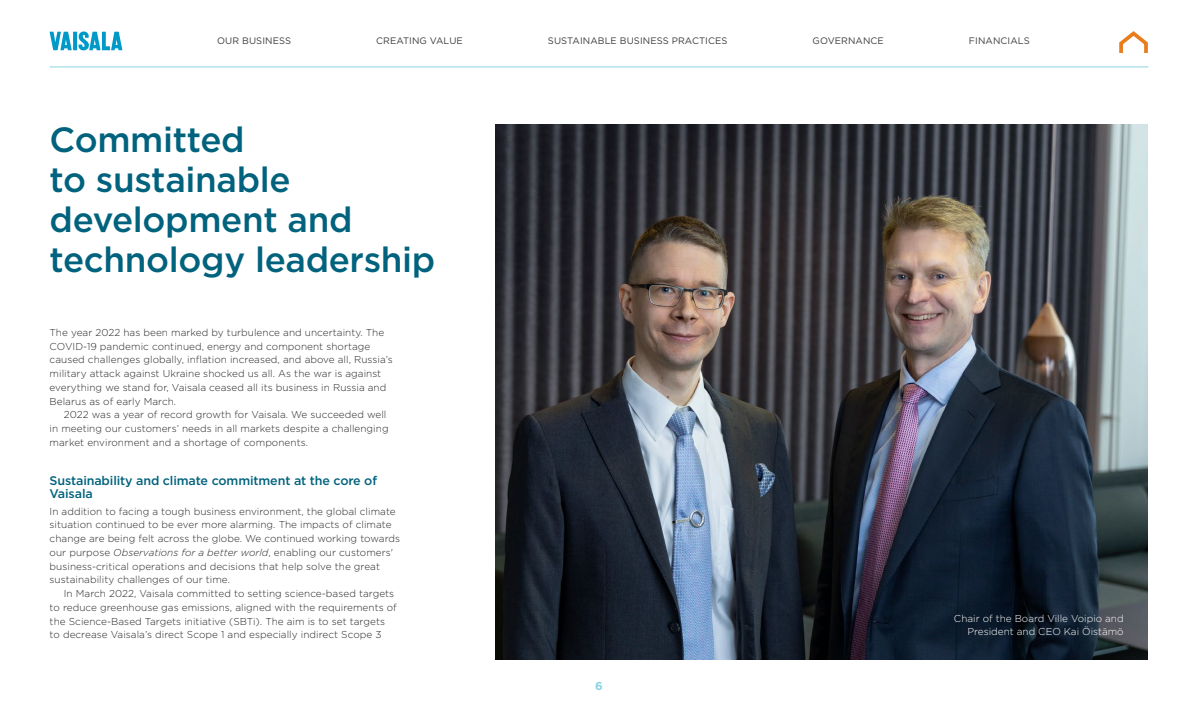
<style>
.page{position:relative;width:1198px;height:709px;background:#fff}
.page>*{position:absolute;margin:0;border:0;box-sizing:border-box;transform-origin:0 0}
.H1-2019{font:500 35px/40px "Gotham";letter-spacing:-.01em;color:#00627d}
.H3-2019{font:500 12.5px/13.8px "Gotham";letter-spacing:-.01em;color:#00627d}
.t1{font:700 11.5px "Gotham";color:#89d4e3}
.body{font:300 10px/13.8px "Gotham";letter-spacing:.005em;color:#282727}
.body_indent{font:300 10px/13.8px "Gotham";letter-spacing:.005em;color:#282727}
.body-2{font:300 10px "Gotham";color:#fff}
.t2{font:9.38px "Gotham";letter-spacing:.01em;color:#3c3c3b}
.s1{font-style:italic}
</style>
<div class="page">
<img style="left:495px;top:125px;width:653px;height:534px">
<svg style="left:50px;top:31px;width:72px;height:19px"></svg>
<svg style="left:1119px;top:31px;width:29px;height:22px"></svg>
<hr style="left:50px;top:67px;width:1098px;height:1px;background:#89d4e3">
<p class="t2" style="left:217px;top:35px;width:75px">OUR BUSINESS</p>
<p class="t2" style="left:376px;top:35px;width:88px">CREATING VALUE</p>
<p class="t2" style="left:548px;top:35px;width:181px">SUSTAINABLE BUSINESS PRACTICES</p>
<p class="t2" style="left:812px;top:35px;width:73px">GOVERNANCE</p>
<p class="t2" style="left:969px;top:35px;width:62px">FINANCIALS</p>
<p class="H1-2019" style="left:50px;top:119px;width:387px">Committed<br>to sustainable development and technology leadership</p>
<p class="body" style="left:50px;top:325px;width:345px">The year 2022 has been marked by turbulence and uncertainty. The COVID-19 pandemic continued, energy and component shortage caused challenges globally, inflation increased, and above all, Russia’s military attack against Ukraine shocked us all. As the war is against everything we stand for, Vaisala ceased all its business in Russia and Belarus as of early March.</p>
<p class="body_indent" style="left:50px;top:407px;width:340px;text-indent:14px">2022 was a year of record growth for Vaisala. We succeeded well in meeting our customers’ needs in all markets despite a challenging market environment and a shortage of components.</p>
<p class="H3-2019" style="left:50px;top:473px;width:329px">Sustainability and climate commitment at the core of<br>Vaisala</p>
<p class="body" style="left:50px;top:504px;width:352px">In addition to facing a tough business environment, the global climate situation continued to be ever more alarming. The impacts of climate change are being felt across the globe. We continued working towards our purpose <span class="s1">Observations for a better world</span>, enabling our customers' business-critical operations and decisions that help solve the great sustainability challenges of our time.</p>
<p class="body_indent" style="left:50px;top:586px;width:349px;text-indent:14px">In March 2022, Vaisala committed to setting science-based targets to reduce greenhouse gas emissions, aligned with the requirements of the Science-Based Targets initiative (SBTi). The aim is to set targets to decrease Vaisala’s direct Scope 1 and especially indirect Scope 3</p>
<p class="t1" style="left:595px;top:678px;width:9px">6</p>
<p class="body-2" style="left:954px;top:611px;width:171px">Chair of the Board Ville Voipio and</p>
<p class="body-2" style="left:967px;top:625px;width:158px">President and CEO Kai Öistämö</p>
</div>
